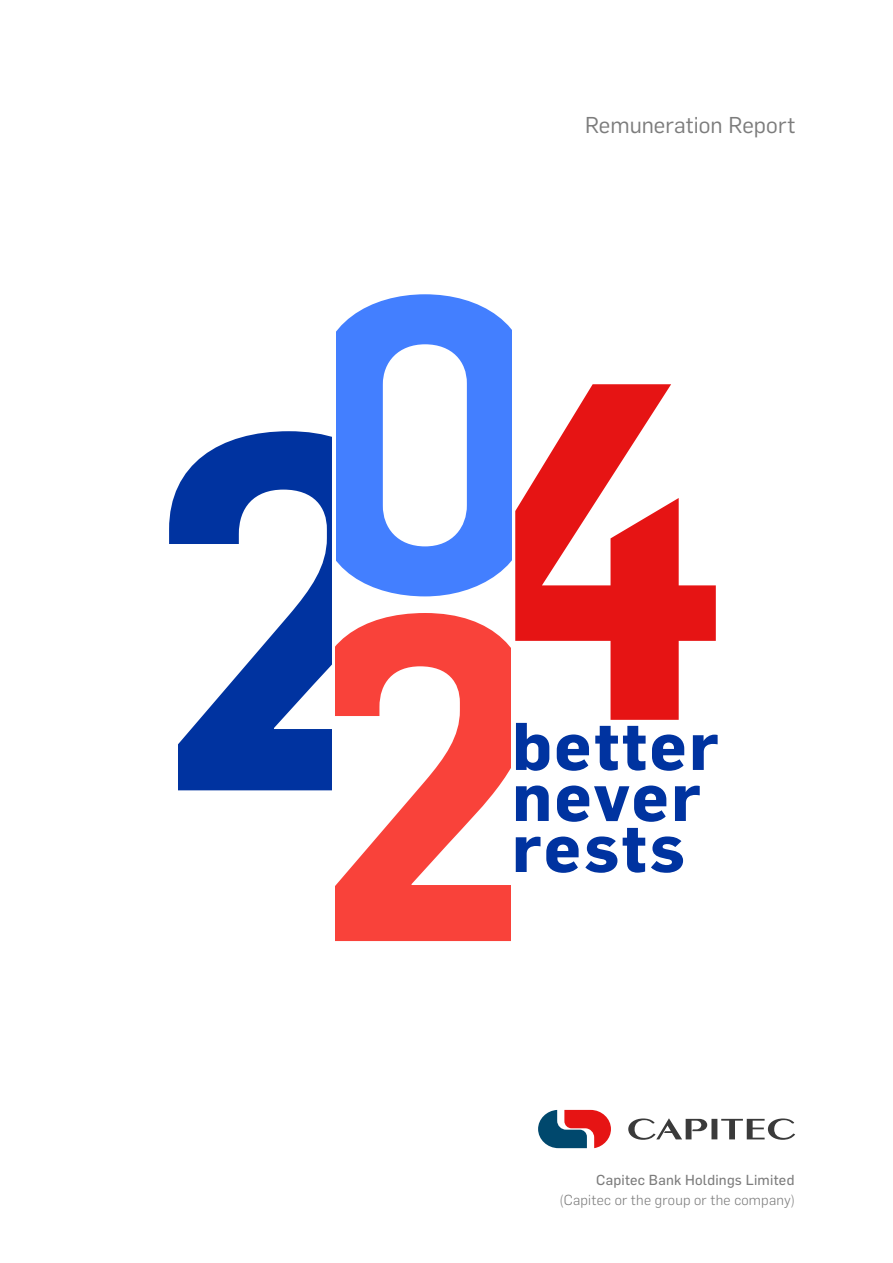
<style>
.page{position:relative;width:893px;height:1263px;background:#fff}
.page>*{position:absolute;margin:0;border:0;box-sizing:border-box;transform-origin:0 0}
.t1{font:700 66px/51px "Flama";letter-spacing:.04em;color:#0033a0}
.t2{font:22.5px "Flama";color:#7c7c7c}
.t3{font:300 14.25px "Flama";letter-spacing:.015em;color:#7c7c7c}
.t4{font:14.25px "Flama Basic";letter-spacing:.02em;color:#7c7c7c}
</style>
<div class="page">
<svg style="left:628px;top:1118px;width:167px;height:22px"></svg>
<svg style="left:538px;top:1110px;width:73px;height:38px"></svg>
<svg style="left:169px;top:431px;width:163px;height:359px;fill:#0033a0"></svg>
<svg style="left:336px;top:613px;width:175px;height:328px;fill:#f9423a"></svg>
<svg style="left:515px;top:384px;width:201px;height:336px"></svg>
<svg style="left:336px;top:294px;width:175px;height:302px;fill:#437fff"></svg>
<h2 class="t2" style="left:585px;top:110px;width:212px">Remuneration Report</h2>
<h1 class="t1" style="left:512px;top:716px;width:208px">better never rests</h1>
<p class="t4" style="left:596px;top:1170px;width:200px">Capitec Bank Holdings Limited</p>
<p class="t3" style="left:559px;top:1191px;width:237px">(Capitec or the group or the company)</p>
</div>
